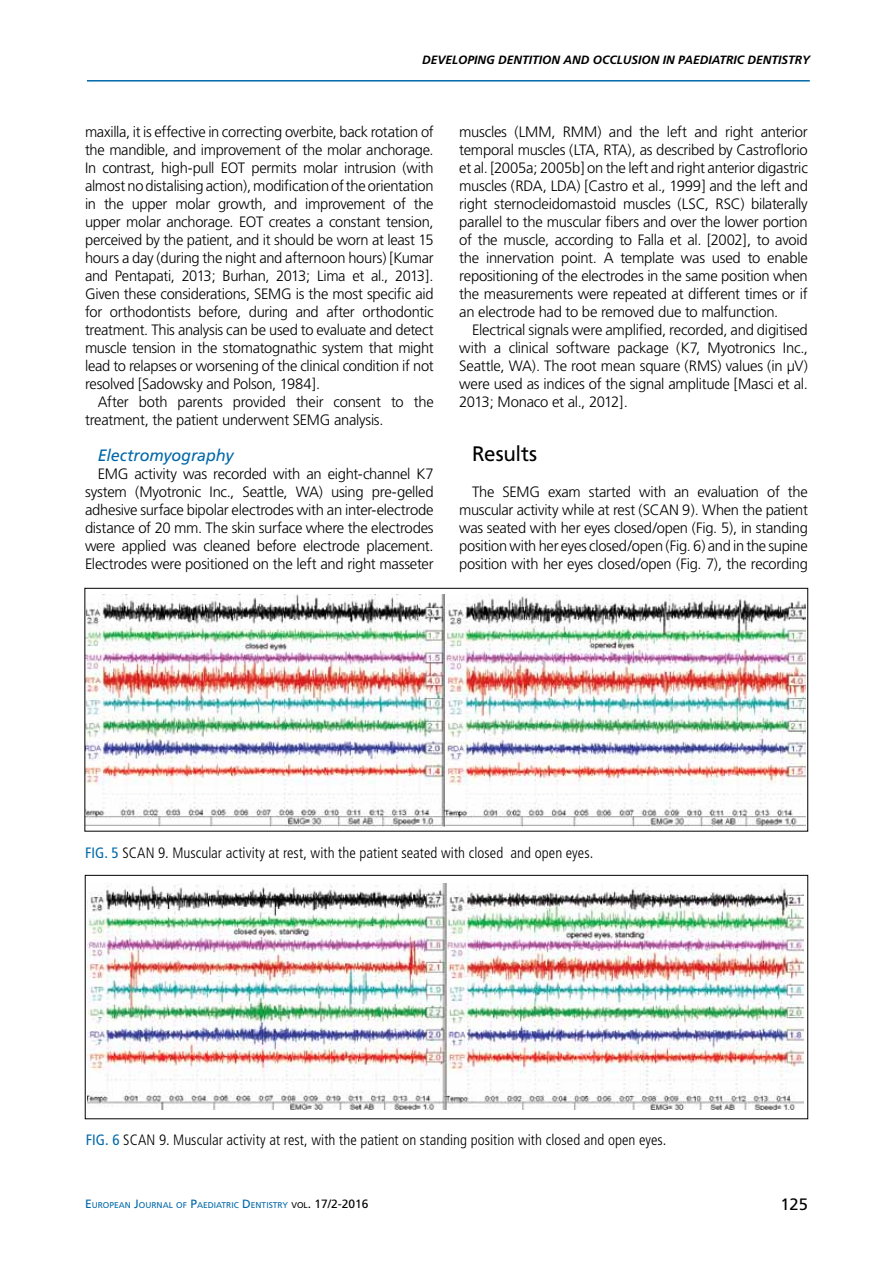
<style>
.page{position:relative;width:893px;height:1263px;background:#fff}
.page>*{position:absolute;margin:0;border:0;box-sizing:border-box;transform-origin:0 0}
.t1{font:21px "Frutiger";letter-spacing:-.01em;color:#000}
.t2{font:italic 16.5px "Frutiger";letter-spacing:-.005em;color:#0068a9}
.t3{font:16.5px "Frutiger";color:#000}
.t4{font:300 15px/18px "Frutiger";letter-spacing:-.02em;color:#000;text-align:justify}
.t5{font:300 condensed 15px "Frutiger";letter-spacing:.005em;color:#000}
.t6{font:italic 700 12px "Frutiger";color:#000}
.t7{font:8.4px "Frutiger";color:#0068a9}
.s1{font-weight:400;color:#0068a9}
.s2{font-size:12px}
.s3{color:#000}
.s4{font-size:12px;color:#000}
</style>
<div class="page">
<hr style="left:87px;top:80px;width:723px;height:2px;background:#0068a9">
<img style="left:87px;top:595px;width:718px;height:232px">
<div style="left:85px;top:588px;width:723px;height:243px;border:1px solid #000"></div>
<img style="left:87px;top:884px;width:717px;height:226px">
<div style="left:85px;top:875px;width:723px;height:244px;border:1px solid #000"></div>
<p class="t6" style="left:422px;top:53px;width:389px">DEVELOPING DENTITION AND OCCLUSION IN PAEDIATRIC DENTISTRY</p>
<p class="t4" style="left:85px;top:123px;width:350px">maxilla, it is effective in correcting overbite, back rotation of the mandible, and improvement of the molar anchorage.<br>In contrast, high-pull EOT permits molar intrusion (with almost no distalising action), modification of the orientation in the upper molar growth, and improvement of the upper molar anchorage. EOT creates a constant tension, perceived by the patient, and it should be worn at least 15 hours a day (during the night and afternoon hours) [Kumar and Pentapati, 2013; Burhan, 2013; Lima et al., 2013].<br>Given these considerations, SEMG is the most specific aid for orthodontists before, during and after orthodontic treatment. This analysis can be used to evaluate and detect muscle tension in the stomatognathic system that might lead to relapses or worsening of the clinical condition if not resolved [Sadowsky and Polson, 1984].</p>
<p class="t4" style="left:85px;top:393px;width:350px;text-indent:13px">After both parents provided their consent to the treatment, the patient underwent SEMG analysis.</p>
<p class="t2" style="left:98px;top:446px;width:137px">Electromyography</p>
<p class="t4" style="left:85px;top:465px;width:350px;text-indent:13px">EMG activity was recorded with an eight-channel K7 system (Myotronic Inc., Seattle, WA) using pre-gelled adhesive surface bipolar electrodes with an inter-electrode distance of 20 mm. The skin surface where the electrodes were applied was cleaned before electrode placement.<br>Electrodes were positioned on the left and right masseter</p>
<p class="t4" style="left:459px;top:123px;width:350px">muscles (LMM, RMM) and the left and right anterior temporal muscles (LTA, RTA), as described by Castroflorio et al. [2005a; 2005b] on the left and right anterior digastric muscles (RDA, LDA) [Castro et al., 1999] and the left and right sternocleidomastoid muscles (LSC, RSC) bilaterally parallel to the muscular fibers and over the lower portion of the muscle, according to Falla et al. [2002], to avoid the innervation point. A template was used to enable repositioning of the electrodes in the same position when the measurements were repeated at different times or if an electrode had to be removed due to malfunction.</p>
<p class="t4" style="left:459px;top:321px;width:350px;text-indent:13px">Electrical signals were amplified, recorded, and digitised with a clinical software package (K7, Myotronics Inc., Seattle, WA). The root mean square (RMS) values (in µV) were used as indices of the signal amplitude [Masci et al.<br>2013; Monaco et al., 2012].</p>
<h1 class="t1" style="left:472px;top:441px;width:67px">Results</h1>
<p class="t4" style="left:459px;top:483px;width:350px;text-indent:13px">The SEMG exam started with an evaluation of the muscular activity while at rest (SCAN 9). When the patient was seated with her eyes closed/open (Fig. 5), in standing position with her eyes closed/open (Fig. 6) and in the supine position with her eyes closed/open (Fig. 7), the recording</p>
<p class="t5" style="left:85px;top:845px;width:510px"><span class="s1">FIG. 5</span> SCAN 9. Muscular activity at rest, with the patient seated with closed and open eyes.</p>
<p class="t5" style="left:86px;top:1131px;width:582px"><span class="s1">FIG. 6</span> SCAN 9. Muscular activity at rest, with the patient on standing position with closed and open eyes.</p>
<p class="t7" style="left:85px;top:1200px;width:285px"><span class="s2">E</span>UROPEAN <span class="s2">J</span>OURNAL OF <span class="s2">P</span>AE DIATRIC <span class="s2">D</span> E NTISTRY <span class="s3">VOL</span><span class="s4">. 17/2-2016</span></p>
<p class="t3" style="left:780px;top:1194px;width:29px">125</p>
</div>
